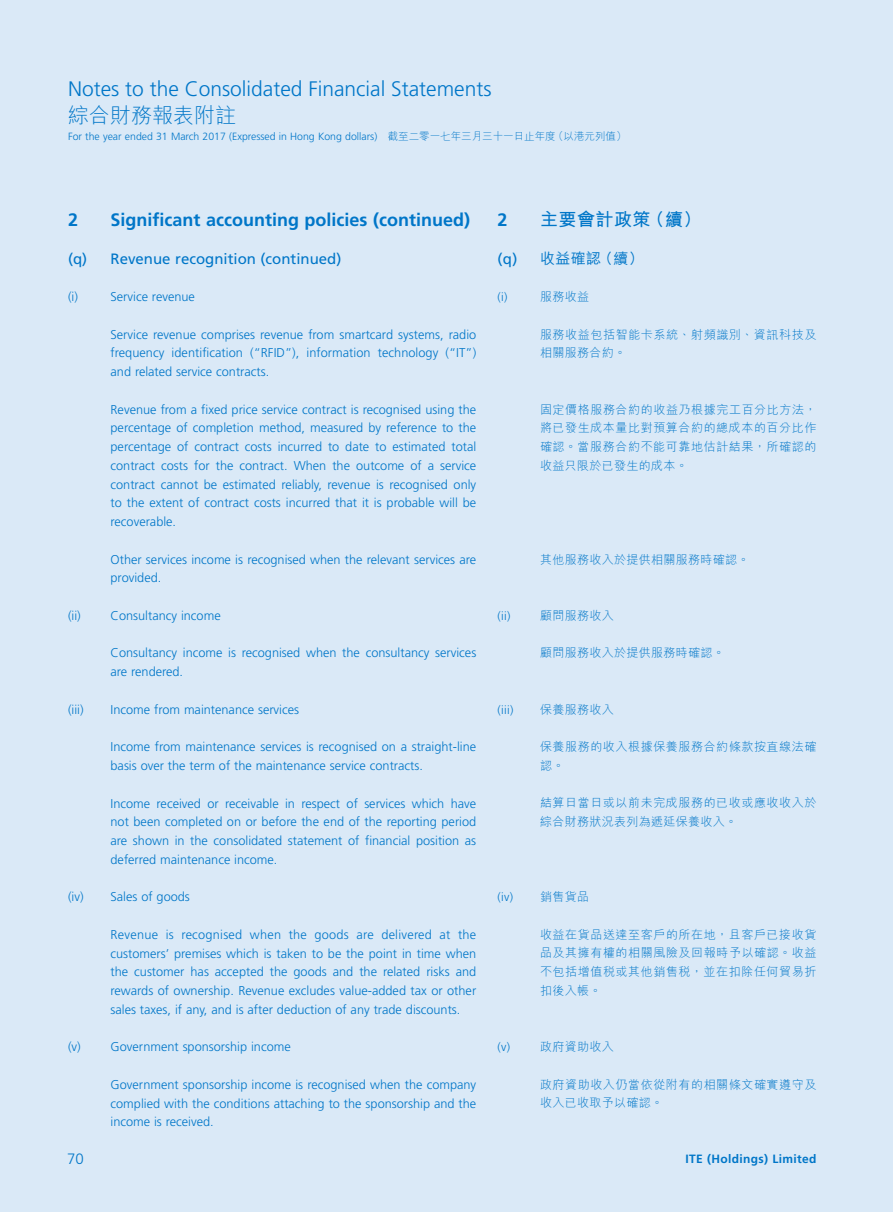
<style>
.page{position:relative;width:893px;height:1212px;background:#dae9f7}
.page>*{position:absolute;margin:0;border:0;box-sizing:border-box;transform-origin:0 0}
.t1{font:300 21px "Frutiger LT Std";color:#0076c8}
.t2{font:300 21px "M Hei HK";color:#0076c8}
.t3{font:700 18px "Frutiger LT Std";color:#0076c8}
.t4{font:700 18px "M Hei HK";letter-spacing:.03em;color:#0076c8}
.t5{font:15px "Frutiger LT Std";color:#0076c8}
.t6{font:500 15px "M Hei HK";color:#0076c8}
.t7{font:300 15px "Frutiger LT Std";color:#0076c8}
.t8{font:300 12.75px/18.8px "Frutiger LT Std";color:#0076c8;text-align:justify}
.t9{font:300 12px/18.8px "M Hei HK";letter-spacing:.05em;color:#0076c8}
.t10{font:300 12px "M Hei HK";letter-spacing:.03em;color:#0076c8}
.t11{font:700 12px "Frutiger LT Std";letter-spacing:.03em;color:#0076c8}
.t12{font:300 12px "Frutiger LT Std";letter-spacing:.03em;color:#0076c8}
.t13{font:300 10.5px "Frutiger LT Std";color:#0076c8}
.s1{font-family:"M Hei HK"}
.s2{font-family:"Frutiger LT Std";font-weight:400}
</style>
<div class="page">
<h1 class="t1" style="left:68px;top:77px;width:425px">Notes to the Consolidated Financial Statements</h1>
<h1 class="t2" style="left:68px;top:101px;width:170px">綜合財務報表附註</h1>
<p class="t13" style="left:68px;top:130px;width:560px">For the year ended 31 March 2017 (Expressed in Hong Kong dollars) <span class="s1">截至二零一七年三月三十一日止年度（以港元列值）</span></p>
<h2 class="t3" style="left:68px;top:209px;width:12px">2</h2>
<h2 class="t3" style="left:111px;top:209px;width:361px">Significant accounting policies (continued)</h2>
<p class="t5" style="left:68px;top:250px;width:275px">(q) Revenue recognition (continued)</p>
<p class="t8" style="left:68px;top:288px;width:11px">(i)</p>
<p class="t8" style="left:111px;top:288px;width:86px">Service revenue</p>
<p class="t8" style="left:111px;top:325px;width:367px">Service revenue comprises revenue from smartcard systems, radio frequency identification (“RFID”), information technology (“IT”) and related service contracts.</p>
<p class="t8" style="left:111px;top:400px;width:367px">Revenue from a fixed price service contract is recognised using the percentage of completion method, measured by reference to the percentage of contract costs incurred to date to estimated total contract costs for the contract. When the outcome of a service contract cannot be estimated reliably, revenue is recognised only to the extent of contract costs incurred that it is probable will be recoverable.</p>
<p class="t8" style="left:111px;top:550px;width:367px">Other services income is recognised when the relevant services are provided.</p>
<p class="t8" style="left:68px;top:606px;width:154px">(ii) Consultancy income</p>
<p class="t8" style="left:111px;top:644px;width:367px">Consultancy income is recognised when the consultancy services are rendered.</p>
<p class="t8" style="left:68px;top:700px;width:17px">(iii)</p>
<p class="t8" style="left:111px;top:700px;width:190px">Income from maintenance services</p>
<p class="t8" style="left:111px;top:738px;width:367px">Income from maintenance services is recognised on a straight-line basis over the term of the maintenance service contracts.</p>
<p class="t8" style="left:111px;top:794px;width:367px">Income received or receivable in respect of services which have not been completed on or before the end of the reporting period are shown in the consolidated statement of financial position as deferred maintenance income.</p>
<p class="t8" style="left:68px;top:888px;width:123px">(iv) Sales of goods</p>
<p class="t8" style="left:111px;top:925px;width:367px">Revenue is recognised when the goods are delivered at the customers’ premises which is taken to be the point in time when the customer has accepted the goods and the related risks and rewards of ownership. Revenue excludes value-added tax or other sales taxes, if any, and is after deduction of any trade discounts.</p>
<p class="t8" style="left:68px;top:1038px;width:224px">(v) Government sponsorship income</p>
<p class="t8" style="left:111px;top:1075px;width:367px">Government sponsorship income is recognised when the company complied with the conditions attaching to the sponsorship and the income is received.</p>
<h2 class="t3" style="left:497px;top:209px;width:12px">2</h2>
<h2 class="t4" style="left:540px;top:206px;width:163px">主要會計政策（續）</h2>
<p class="t6" style="left:497px;top:247px;width:148px"><span class="s2">(q)</span> 收益確認（續）</p>
<p class="t12" style="left:497px;top:290px;width:12px">(i)</p>
<p class="t9" style="left:540px;top:287px;width:51px">服務收益</p>
<p class="t9" style="left:540px;top:324px;width:278px">服務收益包括智能卡系統、射頻識別、資訊科技及相關服務合約。</p>
<p class="t9" style="left:540px;top:399px;width:278px;text-align:justify">固定價格服務合約的收益乃根據完工百分比方法，將已發生成本量比對預算合約的總成本的百分比作確認。當服務合約不能可靠地估計結果，所確認的收益只限於已發生的成本。</p>
<p class="t10" style="left:540px;top:551px;width:211px">其他服務收入於提供相關服務時確認。</p>
<p class="t12" style="left:497px;top:609px;width:15px">(ii)</p>
<p class="t9" style="left:540px;top:606px;width:75px">顧問服務收入</p>
<p class="t10" style="left:540px;top:644px;width:186px">顧問服務收入於提供服務時確認。</p>
<p class="t12" style="left:497px;top:703px;width:18px">(iii)</p>
<p class="t9" style="left:540px;top:699px;width:75px">保養服務收入</p>
<p class="t9" style="left:540px;top:737px;width:278px">保養服務的收入根據保養服務合約條款按直線法確認。</p>
<p class="t9" style="left:540px;top:793px;width:278px">結算日當日或以前未完成服務的已收或應收收入於綜合財務狀況表列為遞延保養收入。</p>
<p class="t12" style="left:497px;top:890px;width:17px">(iv)</p>
<p class="t9" style="left:540px;top:887px;width:51px">銷售貨品</p>
<p class="t9" style="left:540px;top:924px;width:278px;text-align:justify">收益在貨品送達至客戶的所在地，且客戶已接收貨品及其擁有權的相關風險及回報時予以確認。收益不包括增值稅或其他銷售稅，並在扣除任何貿易折扣後入帳。</p>
<p class="t12" style="left:497px;top:1040px;width:14px">(v)</p>
<p class="t9" style="left:540px;top:1037px;width:75px">政府資助收入</p>
<p class="t9" style="left:540px;top:1074px;width:278px">政府資助收入仍當依從附有的相關條文確實遵守及收入已收取予以確認。</p>
<p class="t7" style="left:67px;top:1151px;width:18px">70</p>
<p class="t11" style="left:685px;top:1151px;width:133px">ITE (Holdings) Limited</p>
</div>
